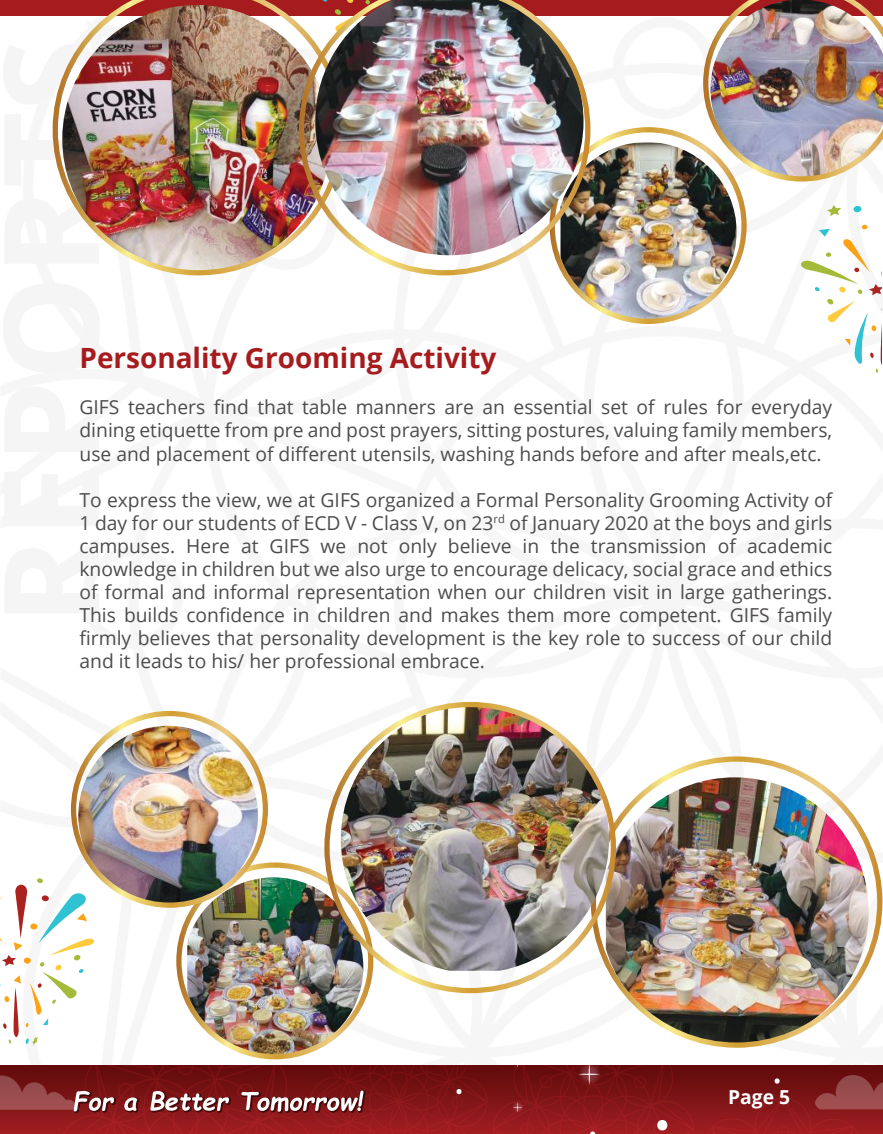
<style>
.page{position:relative;width:883px;height:1134px;background:#fff}
.page>*{position:absolute;margin:0;border:0;box-sizing:border-box;transform-origin:0 0}
.t1{font:700 27.82px "Open Sans";color:#a61c1e}
.t2{font:19.25px/23.1px "Open Sans";color:#4e4b4c;text-align:justify}
.t3{font:700 19.25px "Open Sans";color:#fff}
</style>
<div class="page">
<img style="left:0;top:120px;width:882px;height:946px">
<svg style="left:0;top:1066px;width:882px;height:68px;background:#872123"></svg>
<div style="left:0;top:0;width:882px;height:16px;background:#a61c1e"></div>
<img style="left:560px;top:142px;width:176px;height:180px">
<div style="left:549px;top:127px;width:197px;height:197px;border:5px solid #fff;border-radius:50%"></div>
<img style="left:703px;top:0;width:179px;height:182px">
<svg style="left:0;top:878px;width:95px;height:168px"></svg>
<div style="left:853px;top:206px;width:8px;height:6px;background:#2ec2d2;border-radius:50%"></div>
<svg style="left:826px;top:205px;width:14px;height:11px"></svg>
<svg style="left:799px;top:225px;width:82px;height:148px"></svg>
<img style="left:53px;top:0;width:246px;height:275px">
<img style="left:299px;top:0;width:291px;height:275px">
<img style="left:187px;top:877px;width:176px;height:180px">
<div style="left:176px;top:862px;width:197px;height:197px;border:5px solid #fff;border-radius:50%"></div>
<img style="left:78px;top:726px;width:180px;height:178px">
<div style="left:71px;top:711px;width:197px;height:197px;border:5px solid #fff;border-radius:50%"></div>
<img style="left:605px;top:777px;width:263px;height:268px">
<img style="left:340px;top:705px;width:268px;height:266px">
<h1 class="t1" style="left:79px;top:338px;width:418px">Personality Grooming Activity</h1>
<p class="t2" style="left:79px;top:395px;width:754px">GIFS teachers find that table manners are an essential set of rules for everyday dining etiquette from pre and post prayers, sitting postures, valuing family members, use and placement of different utensils, washing hands before and after meals,etc.</p>
<p class="t2" style="left:79px;top:488px;width:754px">To express the view, we at GIFS organized a Formal Personality Grooming Activity of 1 day for our students of ECD V - Class V, on 23<sup>rd</sup> of January 2020 at the boys and girls campuses. Here at GIFS we not only believe in the transmission of academic knowledge in children but we also urge to encourage delicacy, social grace and ethics of formal and informal representation when our children visit in large gatherings.<br>This builds confidence in children and makes them more competent. GIFS family firmly believes that personality development is the key role to success of our child and it leads to his/ her professional embrace.</p>
<p class="t3" style="left:727px;top:1084px;width:63px">Page 5</p>
</div>
